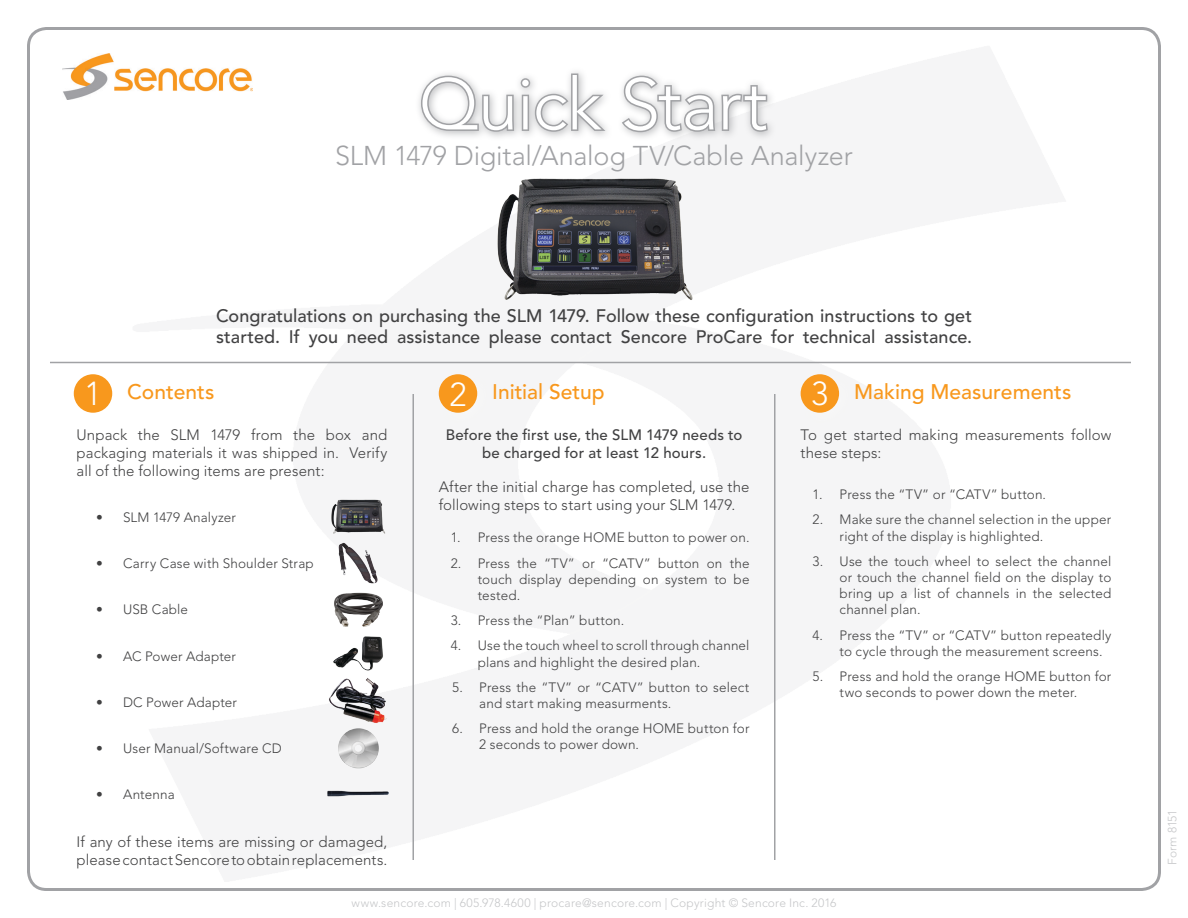
<style>
.page{position:relative;width:1188px;height:918px;background:#fff}
.page>*{position:absolute;margin:0;border:0;box-sizing:border-box;transform-origin:0 0}
.t1{font:300 72px "Avenir LT Std";letter-spacing:-.01em;color:#fff}
.t2{font:300 33px "Avenir LT Std";color:#fff}
.t3{font:300 27px "Avenir LT Std";letter-spacing:-.01em;color:#a1a2a5}
.t4{font:500 21px "Avenir LT Std";letter-spacing:.005em;color:#f8981d}
.t5{font:500 18px/21.6px "Avenir LT Std";color:#414142}
.t6{font:300 15px/18px "Avenir LT Std";letter-spacing:.005em;color:#414142}
.t7{font:500 15px/18px "Avenir LT Std";letter-spacing:.01em;color:#414142;text-align:center}
.t8{font:300 13.5px/16.2px "Avenir LT Std";letter-spacing:.01em;color:#414142}
.t9{font:300 12px "Avenir LT Std";letter-spacing:.015em;color:#c6c7c9}
</style>
<div class="page">
<img style="left:493px;top:174px;width:202px;height:130px">
<div style="left:415px;top:67px;width:361px;height:74px;background:#a1a2a5;opacity:.75"></div>
<svg style="left:419px;top:72px;width:190px;height:61px"></svg>
<svg style="left:620px;top:74px;width:149px;height:60px"></svg>
<div style="left:74px;top:374px;width:38px;height:39px;background:#f8981d;border-radius:50%"></div>
<div style="left:438px;top:372px;width:50px;height:51px;background:#f5f5f6"></div>
<div style="left:439px;top:374px;width:38px;height:39px;background:#f8981d;border-radius:50%"></div>
<div style="left:800px;top:372px;width:50px;height:51px;background:#f5f5f6"></div>
<div style="left:801px;top:374px;width:38px;height:39px;background:#f8981d;border-radius:50%"></div>
<hr style="left:774px;top:394px;width:2px;height:466px;background:#a1a2a5">
<hr style="left:412px;top:394px;width:2px;height:466px;background:#a1a2a5">
<hr style="left:50px;top:362px;width:1081px;height:1px;background:#a1a2a5">
<img style="left:63px;top:53px;width:189px;height:47px">
<img style="left:334px;top:592px;width:49px;height:35px">
<img style="left:333px;top:636px;width:51px;height:35px">
<img style="left:336px;top:726px;width:44px;height:45px">
<img style="left:329px;top:677px;width:58px;height:46px">
<img style="left:330px;top:498px;width:56px;height:37px">
<img style="left:336px;top:541px;width:44px;height:43px">
<img style="left:327px;top:790px;width:62px;height:7px">
<p class="t1" style="left:419px;top:62px;width:350px">Quick Start</p>
<p class="t3" style="left:335px;top:140px;width:519px">SLM 1479 Digital/Analog TV/Cable Analyzer</p>
<p class="t5" style="left:216px;top:305px;width:758px">Congratulations on purchasing the SLM 1479. Follow these configuration instructions to get started. If you need assistance please contact Sencore ProCare for technical assistance.</p>
<p class="t2" style="left:84px;top:375px;width:19px">1</p>
<p class="t4" style="left:127px;top:379px;width:89px">Contents</p>
<p class="t6" style="left:77px;top:426px;width:312px;text-align:justify">Unpack the SLM 1479 from the box and packaging materials it was shipped in. Verify all of the following items are present:</p>
<p class="t8" style="left:96px;top:509px;width:141px">• SLM 1479 Analyzer</p>
<p class="t8" style="left:96px;top:556px;width:219px">• Carry Case with Shoulder Strap</p>
<p class="t8" style="left:96px;top:602px;width:94px">• USB Cable</p>
<p class="t8" style="left:96px;top:648px;width:141px">• AC Power Adapter</p>
<p class="t8" style="left:96px;top:694px;width:143px">• DC Power Adapter</p>
<p class="t8" style="left:96px;top:740px;width:187px">• User Manual/Software CD</p>
<p class="t8" style="left:96px;top:787px;width:80px">• Antenna</p>
<p class="t6" style="left:77px;top:833px;width:312px">If any of these items are missing or damaged, please contact Sencore to obtain replacements.</p>
<p class="t2" style="left:449px;top:375px;width:19px">2</p>
<p class="t2" style="left:811px;top:375px;width:19px">3</p>
<p class="t4" style="left:492px;top:379px;width:114px">Initial Setup</p>
<p class="t4" style="left:854px;top:379px;width:219px">Making Measurements</p>
<p class="t6" style="left:801px;top:426px;width:312px">To get started making measurements follow these steps:</p>
<p class="t8" style="left:813px;top:487px;width:235px">1. Press the “TV” or “CATV” button.</p>
<p class="t8" style="left:840px;top:512px;width:273px;text-indent:-27px">2. Make sure the channel selection in the upper right of the display is highlighted.</p>
<p class="t8" style="left:840px;top:553px;width:273px;text-align:justify;text-indent:-27px">3. Use the touch wheel to select the channel or touch the channel field on the display to bring up a list of channels in the selected channel plan.</p>
<p class="t8" style="left:840px;top:627px;width:273px;text-indent:-27px">4. Press the “TV” or “CATV” button repeatedly to cycle through the measurement screens.</p>
<p class="t8" style="left:813px;top:668px;width:300px;text-align:center">5. Press and hold the orange HOME button for two seconds to power down the meter.</p>
<p class="t7" style="left:446px;top:426px;width:298px">Before the first use, the SLM 1479 needs to be charged for at least 12 hours.</p>
<p class="t6" style="left:439px;top:478px;width:312px">After the initial charge has completed, use the following steps to start using your SLM 1479.</p>
<p class="t8" style="left:451px;top:530px;width:300px">1. Press the orange HOME button to power on.</p>
<p class="t8" style="left:478px;top:555px;width:273px;text-align:justify;text-indent:-27px">2. Press the “TV” or “CATV” button on the touch display depending on system to be tested.</p>
<p class="t8" style="left:451px;top:613px;width:175px">3. Press the “Plan” button.</p>
<p class="t8" style="left:478px;top:638px;width:273px;text-indent:-27px">4. Use the touch wheel to scroll through channel plans and highlight the desired plan.</p>
<p class="t8" style="left:479px;top:679px;width:272px;text-indent:-27px">5. Press the “TV” or “CATV” button to select and start making measurments.</p>
<p class="t8" style="left:479px;top:721px;width:272px;text-indent:-27px">6. Press and hold the orange HOME button for<br>2 seconds to power down.</p>
<p class="t9" style="left:352px;top:896px;width:486px">www.sencore.com | 605.978.4600 | procare@sencore.com | Copyright © Sencore Inc. 2016</p>
<p class="t9" style="left:1165px;top:865px;width:57px;rotate:-90deg">Form 8151</p>
</div>
